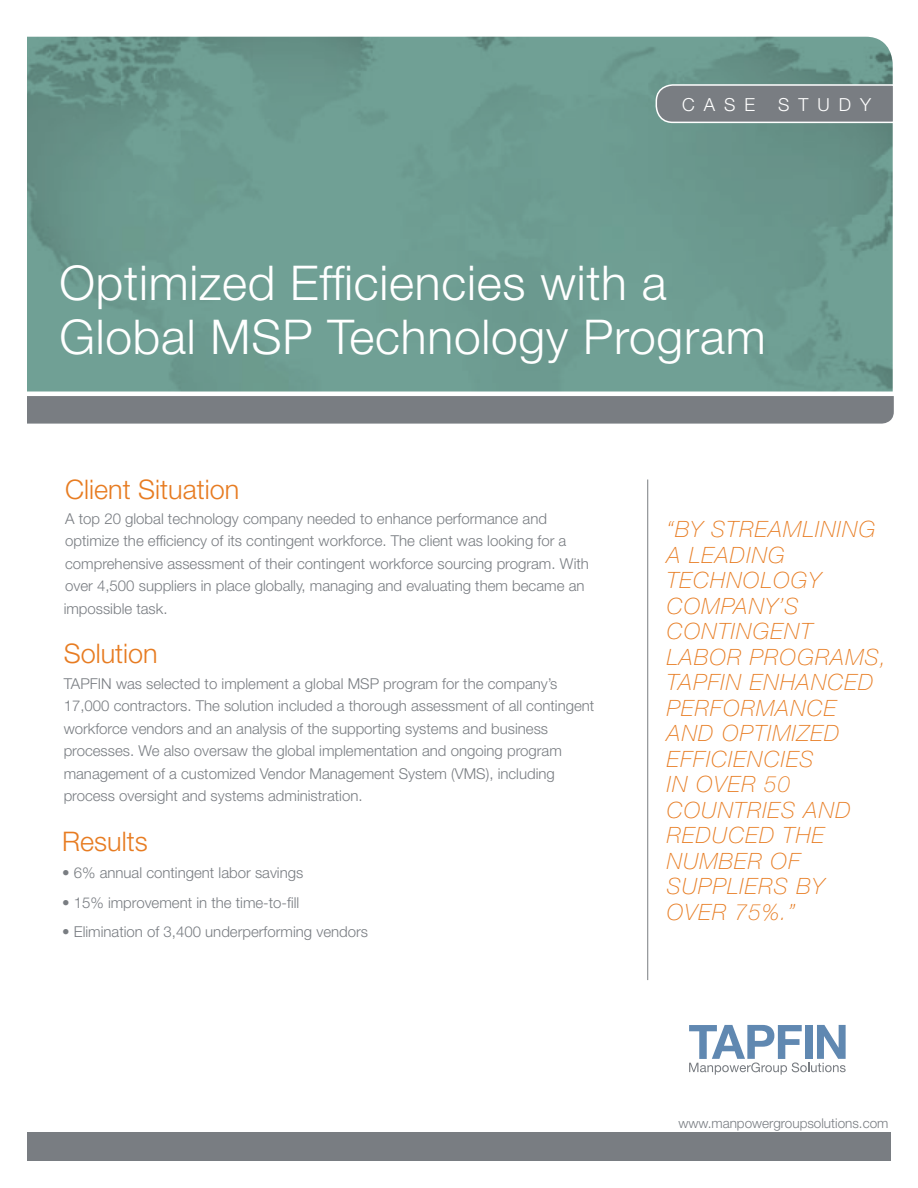
<style>
.page{position:relative;width:918px;height:1188px;background:#fff}
.page>*{position:absolute;margin:0;border:0;box-sizing:border-box;transform-origin:0 0}
.t1{font:300 48px/54px "Helvetica Neue LT Std";letter-spacing:.015em;color:#fff}
.t2{font:300 27px "Helvetica Neue LT Std";color:#e77c22}
.t3{font:italic 100 22.5px/25.5px "Helvetica Neue LT Std";letter-spacing:.05em;color:#e77c22}
.t4{font:300 18px "Helvetica Neue LT Std";letter-spacing:.5em;color:#fff}
.t5{font:300 15px/22.5px "Helvetica Neue LT Std";color:#797d82}
.t6{font:300 13.5px "Helvetica Neue LT Std";color:#797d82}
</style>
<div class="page">
<img style="left:27px;top:37px;width:866px;height:355px">
<div style="left:27px;top:396px;width:867px;height:28px;background:#797d82"></div>
<svg style="left:689px;top:1025px;width:157px;height:50px"></svg>
<hr style="left:647px;top:480px;width:1px;height:500px;background:#797d82">
<svg style="left:655px;top:83px;width:238px;height:41px;background:#81888b"></svg>
<div style="left:27px;top:1132px;width:864px;height:29px;background:#797d82"></div>
<p class="t4" style="left:682px;top:93px;width:73px">case</p>
<p class="t4" style="left:778px;top:93px;width:95px">study</p>
<h1 class="t1" style="left:59px;top:255px;width:708px">Optimized Efficiencies with a<br>Global MSP Technology Program</h1>
<h2 class="t2" style="left:65px;top:473px;width:176px">Client Situation</h2>
<p class="t5" style="left:64px;top:507px;width:527px">A top 20 global technology company needed to enhance performance and optimize the efficiency of its contingent workforce. The client was looking for a comprehensive assessment of their contingent workforce sourcing program. With over 4,500 suppliers in place globally, managing and evaluating them became an impossible task.</p>
<h2 class="t2" style="left:64px;top:637px;width:96px">Solution</h2>
<p class="t5" style="left:64px;top:672px;width:532px">TAPFIN was selected to implement a global MSP program for the company’s 17,000 contractors. The solution included a thorough assessment of all contingent workforce vendors and an analysis of the supporting systems and business processes. We also oversaw the global implementation and ongoing program management of a customized Vendor Management System (VMS), including process oversight and systems administration.</p>
<h2 class="t2" style="left:62px;top:825px;width:87px">Results</h2>
<p class="t5" style="left:62px;top:862px;width:243px">• 6% annual contingent labor savings</p>
<p class="t5" style="left:62px;top:891px;width:239px">• 15% improvement in the time-to-fill</p>
<p class="t5" style="left:62px;top:920px;width:307px">• Elimination of 3,400 underperforming vendors</p>
<h3 class="t3" style="left:667px;top:517px;width:221px">“BY STREAMLINING<br>A LEADING<br>TECHNOLOGY<br>COMPANY’S<br>CONTINGENT<br>LABOR PROGRAMS,<br>TAPFIN ENHANCED<br>PERFORMANCE<br>AND OPTIMIZED<br>EFFICIENCIES<br>IN OVER 50<br>COUNTRIES AND<br>REDUCED THE<br>NUMBER OF<br>SUPPLIERS BY<br>OVER 75%.”</h3>
<p class="t6" style="left:678px;top:1115px;width:212px">www.manpowergroupsolutions.com</p>
</div>
